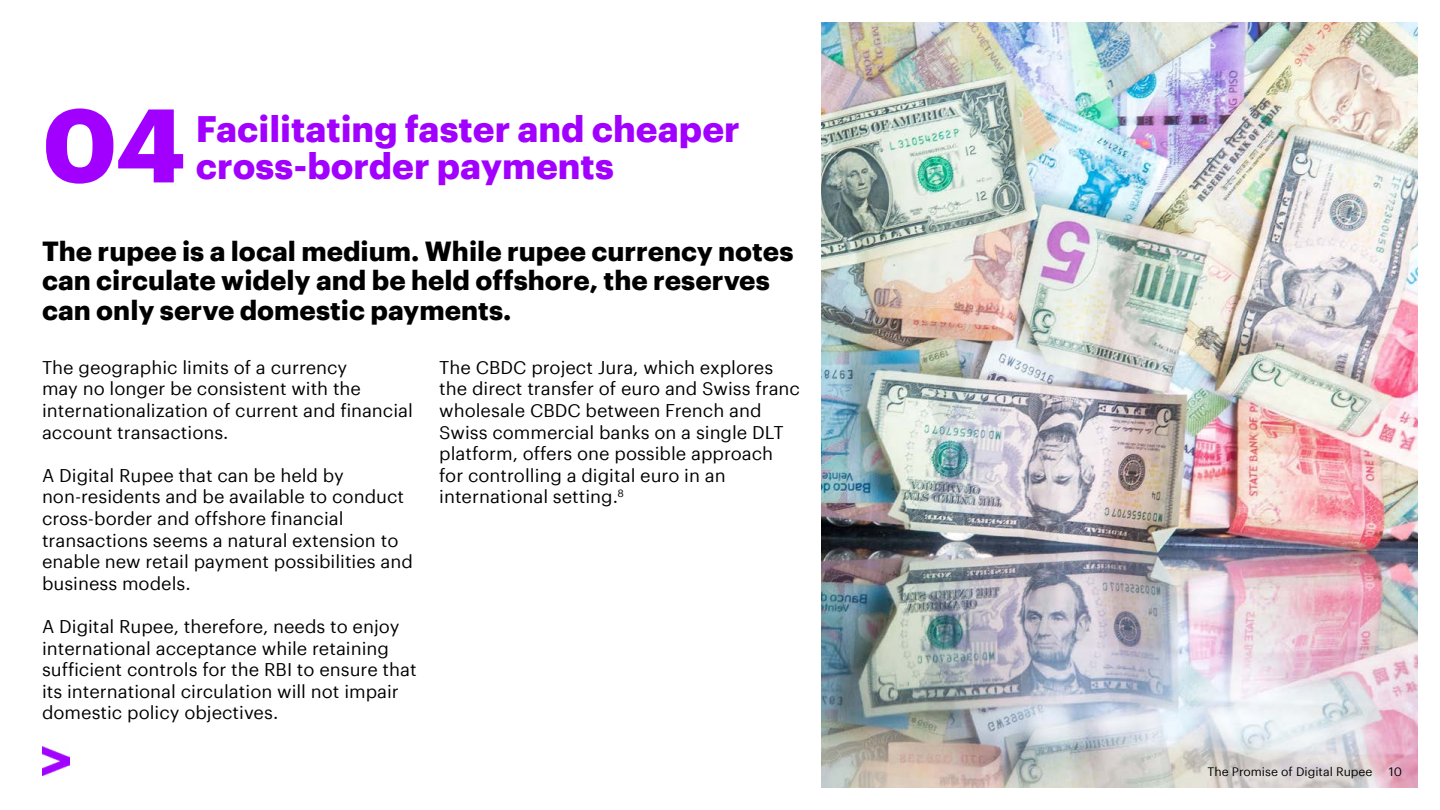
<style>
.page{position:relative;width:1440px;height:810px;background:#fff}
.page>*{position:absolute;margin:0;border:0;box-sizing:border-box;transform-origin:0 0}
.t1{font:700 102px "Graphik";color:#a100ff}
.t2{font:700 36px/37.2px "Graphik";color:#a100ff}
.t3{font:700 27px/29.4px "Graphik";color:#000}
.t4{font:18px/21.6px "Graphik";color:#000}
.t5{font:12px "Graphik";color:#000}
</style>
<div class="page">
<img style="left:822px;top:23px;width:595px;height:765px">
<img style="left:43px;top:746px;width:26px;height:29px">
<h1 class="t1" style="left:42px;top:66px;width:145px">04</h1>
<h2 class="t2" style="left:196px;top:107px;width:545px">Facilitating faster and cheaper cross-border payments</h2>
<h3 class="t3" style="left:42px;top:234px;width:753px">The rupee is a local medium. While rupee currency notes can circulate widely and be held offshore, the reserves can only serve domestic payments.</h3>
<p class="t4" style="left:42px;top:355px;width:373px">The geographic limits of a currency<br>may no longer be consistent with the internationalization of current and financial account transactions.</p>
<p class="t4" style="left:42px;top:463px;width:373px">A Digital Rupee that can be held by non-residents and be available to conduct cross-border and offshore financial transactions seems a natural extension to enable new retail payment possibilities and business models.</p>
<p class="t4" style="left:42px;top:614px;width:376px">A Digital Rupee, therefore, needs to enjoy international acceptance while retaining sufficient controls for the RBI to ensure that its international circulation will not impair domestic policy objectives.</p>
<p class="t4" style="left:439px;top:355px;width:362px">The CBDC project Jura, which explores the direct transfer of euro and Swiss franc wholesale CBDC between French and Swiss commercial banks on a single DLT platform, offers one possible approach for controlling a digital euro in an international setting.<sup>8</sup></p>
<p class="t5" style="left:1208px;top:762px;width:166px">The Promise of Digital Rupee</p>
<p class="t5" style="left:1389px;top:762px;width:15px">10</p>
</div>
